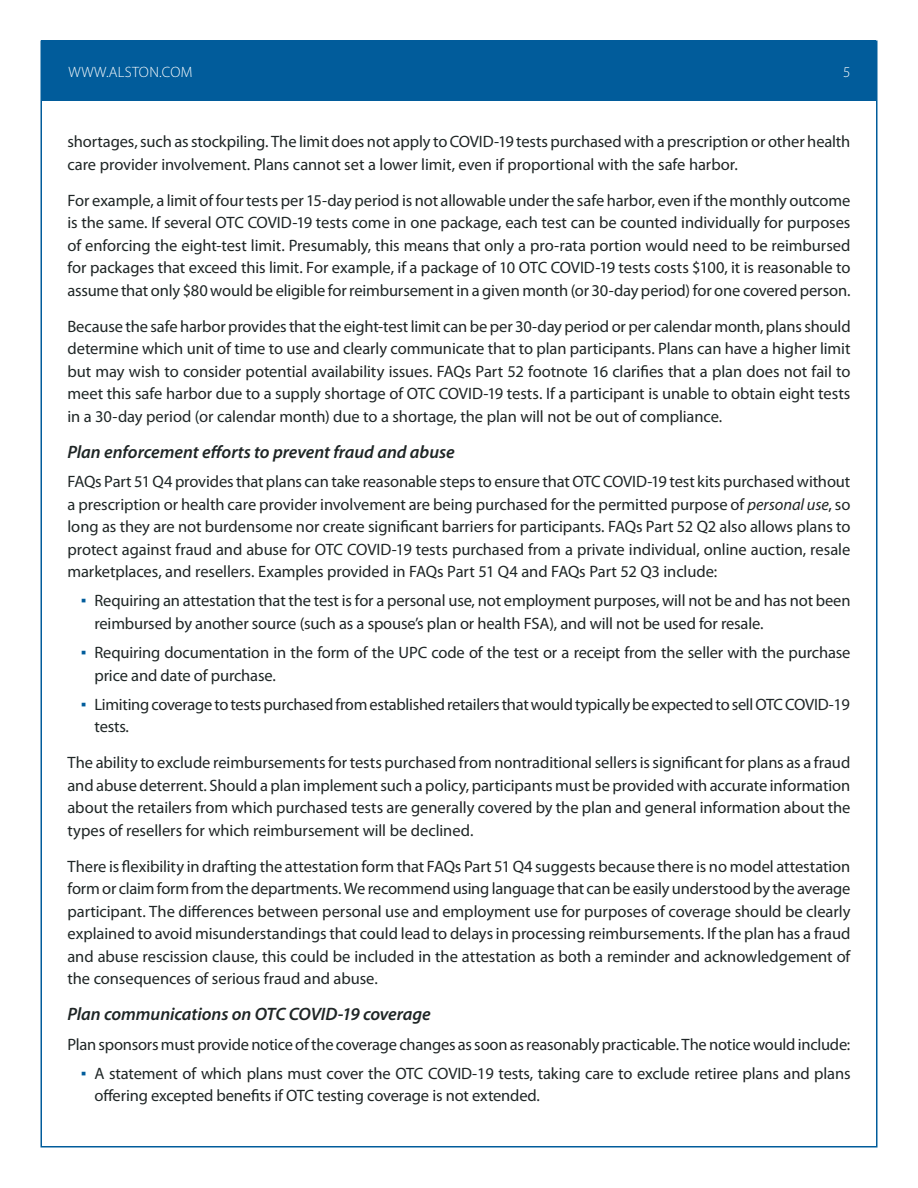
<style>
.page{position:relative;width:918px;height:1188px;background:#fff}
.page>*{position:absolute;margin:0;border:0;box-sizing:border-box;transform-origin:0 0}
.t1{font:italic 600 18px "Myriad Pro";letter-spacing:-.005em;color:#1f2626}
.t2{font:16.5px/22.5px "Myriad Pro";letter-spacing:-.01em;color:#1f2626}
.t3{font:300 15px "Myriad Pro";letter-spacing:.02em;color:#fff}
.s1{font-style:italic}
.s2{font-family:"Tahoma";color:#015c9b}
</style>
<div class="page">
<div style="left:42px;top:40px;width:834px;height:61px;background:#015c9b"></div>
<p class="t3" style="left:68px;top:63px;width:125px">WWW.ALSTON.COM</p>
<p class="t3" style="left:843px;top:63px;width:9px">5</p>
<p class="t2" style="left:67px;top:130px;width:784px">shortages, such as stockpiling. The limit does not apply to COVID-19 tests purchased with a prescription or other health care provider involvement. Plans cannot set a lower limit, even if proportional with the safe harbor.</p>
<p class="t2" style="left:67px;top:189px;width:785px;text-align:justify">For example, a limit of four tests per 15-day period is not allowable under the safe harbor, even if the monthly outcome is the same. If several OTC COVID-19 tests come in one package, each test can be counted individually for purposes of enforcing the eight-test limit. Presumably, this means that only a pro-rata portion would need to be reimbursed for packages that exceed this limit. For example, if a package of 10 OTC COVID-19 tests costs $100, it is reasonable to assume that only $80 would be eligible for reimbursement in a given month (or 30-day period) for one covered person.</p>
<p class="t2" style="left:67px;top:315px;width:785px;text-align:justify">Because the safe harbor provides that the eight-test limit can be per 30-day period or per calendar month, plans should determine which unit of time to use and clearly communicate that to plan participants. Plans can have a higher limit but may wish to consider potential availability issues. FAQs Part 52 footnote 16 clarifies that a plan does not fail to meet this safe harbor due to a supply shortage of OTC COVID-19 tests. If a participant is unable to obtain eight tests in a 30-day period (or calendar month) due to a shortage, the plan will not be out of compliance.</p>
<p class="t1" style="left:67px;top:440px;width:389px">Plan enforcement efforts to prevent fraud and abuse</p>
<p class="t2" style="left:67px;top:470px;width:785px;text-align:justify">FAQs Part 51 Q4 provides that plans can take reasonable steps to ensure that OTC COVID-19 test kits purchased without a prescription or health care provider involvement are being purchased for the permitted purpose of <span class="s1">personal use</span>, so long as they are not burdensome nor create significant barriers for participants. FAQs Part 52 Q2 also allows plans to protect against fraud and abuse for OTC COVID-19 tests purchased from a private individual, online auction, resale marketplaces, and resellers. Examples provided in FAQs Part 51 Q4 and FAQs Part 52 Q3 include:</p>
<p class="t2" style="left:94px;top:589px;width:758px;text-indent:-13px"><span class="s2">▪</span> Requiring an attestation that the test is for a personal use, not employment purposes, will not be and has not been reimbursed by another source (such as a spouse’s plan or health FSA), and will not be used for resale.</p>
<p class="t2" style="left:94px;top:641px;width:758px;text-indent:-13px"><span class="s2">▪</span> Requiring documentation in the form of the UPC code of the test or a receipt from the seller with the purchase price and date of purchase.</p>
<p class="t2" style="left:94px;top:693px;width:757px;text-indent:-13px"><span class="s2">▪</span> Limiting coverage to tests purchased from established retailers that would typically be expected to sell OTC COVID-19 tests.</p>
<p class="t2" style="left:67px;top:751px;width:785px;text-align:justify">The ability to exclude reimbursements for tests purchased from nontraditional sellers is significant for plans as a fraud and abuse deterrent. Should a plan implement such a policy, participants must be provided with accurate information about the retailers from which purchased tests are generally covered by the plan and general information about the types of resellers for which reimbursement will be declined.</p>
<p class="t2" style="left:67px;top:855px;width:785px;text-align:justify">There is flexibility in drafting the attestation form that FAQs Part 51 Q4 suggests because there is no model attestation form or claim form from the departments. We recommend using language that can be easily understood by the average participant. The differences between personal use and employment use for purposes of coverage should be clearly explained to avoid misunderstandings that could lead to delays in processing reimbursements. If the plan has a fraud and abuse rescission clause, this could be included in the attestation as both a reminder and acknowledgement of the consequences of serious fraud and abuse.</p>
<p class="t1" style="left:67px;top:1003px;width:365px">Plan communications on OTC COVID-19 coverage</p>
<p class="t2" style="left:67px;top:1033px;width:784px">Plan sponsors must provide notice of the coverage changes as soon as reasonably practicable. The notice would include:</p>
<p class="t2" style="left:94px;top:1062px;width:758px;text-indent:-13px"><span class="s2">▪</span> A statement of which plans must cover the OTC COVID-19 tests, taking care to exclude retiree plans and plans offering excepted benefits if OTC testing coverage is not extended.</p>
</div>
